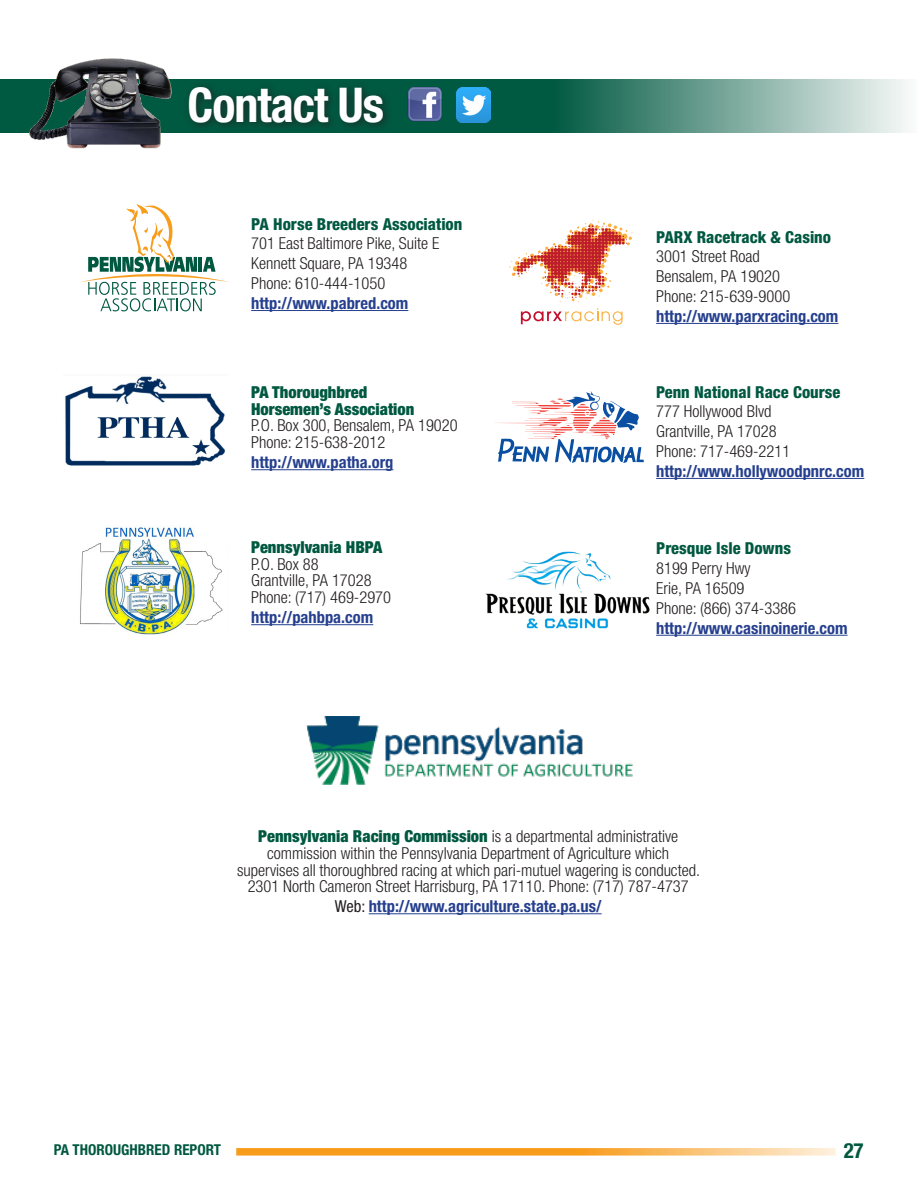
<style>
.page{position:relative;width:918px;height:1188px;background:#fff}
.page>*{position:absolute;margin:0;border:0;box-sizing:border-box;transform-origin:0 0}
.t1{font:700 condensed 48px "Helvetica Neue LT Std";letter-spacing:-.02em;color:#fff}
.t2{font:700 condensed 21px "Helvetica Neue LT Std";color:#005840}
.t3{font:300 condensed 16.5px/16.8px "Helvetica Neue LT Std";color:#231f20;text-align:center}
.t4{font:700 condensed 16.5px "Helvetica Neue LT Std";color:#253f8e}
.t5{font:800 condensed 16.5px "Helvetica Neue LT Std";color:#005840}
.t6{font:900 condensed 16.5px/16.8px "Helvetica Neue LT Std";color:#005840}
.t7{font:700 condensed 15px "Helvetica Neue LT Std";color:#005840}
.s1{font-weight:900;color:#005840}
.s2{font-weight:400;color:#231f20}
</style>
<div class="page">
<svg style="left:0;top:79px;width:908px;height:54px;background:#579182"></svg>
<div style="left:183px;top:81px;width:210px;height:51px;background:#231f20;opacity:.75"></div>
<img style="left:28px;top:58px;width:149px;height:91px">
<img style="left:402px;top:80px;width:43px;height:47px">
<img style="left:456px;top:88px;width:35px;height:34px">
<svg style="left:236px;top:1148px;width:600px;height:8px;background:#f9b351"></svg>
<img style="left:306px;top:717px;width:327px;height:68px">
<hr style="left:251px;top:310px;width:157px;height:1px;background:#253f8e">
<hr style="left:656px;top:323px;width:182px;height:1px;background:#253f8e">
<hr style="left:656px;top:478px;width:208px;height:1px;background:#253f8e">
<hr style="left:656px;top:635px;width:192px;height:1px;background:#253f8e">
<hr style="left:251px;top:469px;width:142px;height:1px;background:#253f8e">
<hr style="left:251px;top:624px;width:122px;height:1px;background:#253f8e">
<hr style="left:369px;top:913px;width:233px;height:1px;background:#253f8e">
<img style="left:80px;top:527px;width:143px;height:108px">
<svg style="left:81px;top:204px;width:148px;height:107px"></svg>
<svg style="left:509px;top:220px;width:123px;height:82px"></svg>
<svg style="left:521px;top:308px;width:102px;height:17px"></svg>
<svg style="left:495px;top:391px;width:149px;height:72px"></svg>
<img style="left:485px;top:551px;width:165px;height:78px">
<img style="left:65px;top:376px;width:160px;height:90px">
<p class="t1" style="left:188px;top:76px;width:198px">Contact Us</p>
<p class="t5" style="left:251px;top:214px;width:213px">PA Horse Breeders Association</p>
<p class="t3" style="left:251px;top:235px;width:190px">701 East Baltimore Pike, Suite E</p>
<p class="t3" style="left:251px;top:255px;width:158px">Kennett Square, PA 19348</p>
<p class="t3" style="left:251px;top:275px;width:136px">Phone: 610-444-1050</p>
<p class="t4" style="left:251px;top:293px;width:159px">http://www.pabred.com</p>
<p class="t6" style="left:251px;top:383px;width:165px">PA Thoroughbred<br>Horsemen’s Association</p>
<p class="t3" style="left:251px;top:417px;width:208px">P.O. Box 300, Bensalem, PA 19020</p>
<p class="t3" style="left:251px;top:434px;width:136px">Phone: 215-638-2012</p>
<p class="t4" style="left:251px;top:452px;width:144px">http://www.patha.org</p>
<p class="t6" style="left:251px;top:538px;width:133px">Pennsylvania HBPA</p>
<p class="t3" style="left:251px;top:555px;width:69px">P.O. Box 88</p>
<p class="t3" style="left:251px;top:572px;width:122px">Grantville, PA 17028</p>
<p class="t3" style="left:251px;top:589px;width:141px">Phone: (717) 469-2970</p>
<p class="t4" style="left:251px;top:607px;width:124px">http://pahbpa.com</p>
<p class="t5" style="left:656px;top:226px;width:176px">PARX Racetrack &amp; Casino</p>
<p class="t3" style="left:656px;top:248px;width:105px">3001 Street Road</p>
<p class="t3" style="left:656px;top:268px;width:125px">Bensalem, PA 19020</p>
<p class="t3" style="left:656px;top:288px;width:136px">Phone: 215-639-9000</p>
<p class="t4" style="left:656px;top:306px;width:184px">http://www.parxracing.com</p>
<p class="t5" style="left:656px;top:381px;width:186px">Penn National Race Course</p>
<p class="t3" style="left:656px;top:403px;width:117px">777 Hollywood Blvd</p>
<p class="t3" style="left:656px;top:423px;width:122px">Grantville, PA 17028</p>
<p class="t3" style="left:656px;top:443px;width:136px">Phone: 717-469-2211</p>
<p class="t4" style="left:656px;top:461px;width:210px">http://www.hollywoodpnrc.com</p>
<p class="t5" style="left:656px;top:538px;width:136px">Presque Isle Downs</p>
<p class="t3" style="left:656px;top:560px;width:96px">8199 Perry Hwy</p>
<p class="t3" style="left:656px;top:580px;width:90px">Erie, PA 16509</p>
<p class="t3" style="left:656px;top:599px;width:141px">Phone: (866) 374-3386</p>
<p class="t4" style="left:656px;top:618px;width:193px">http://www.casinoinerie.com</p>
<p class="t3" style="left:237px;top:828px;width:464px"><span class="s1">Pennsylvania Racing Commission</span> is a departmental administrative commission within the Pennsylvania Department of Agriculture which supervises all thoroughbred racing at which pari-mutuel wagering is conducted.<br>2301 North Cameron Street Harrisburg, PA 17110. Phone: (717) 787-4737</p>
<p class="t4" style="left:335px;top:896px;width:268px"><span class="s2">Web:</span> http://www.agriculture.state.pa.us/</p>
<p class="t7" style="left:54px;top:1141px;width:169px">PA THOROUGHBRED REPORT</p>
<p class="t2" style="left:844px;top:1138px;width:21px">27</p>
</div>
